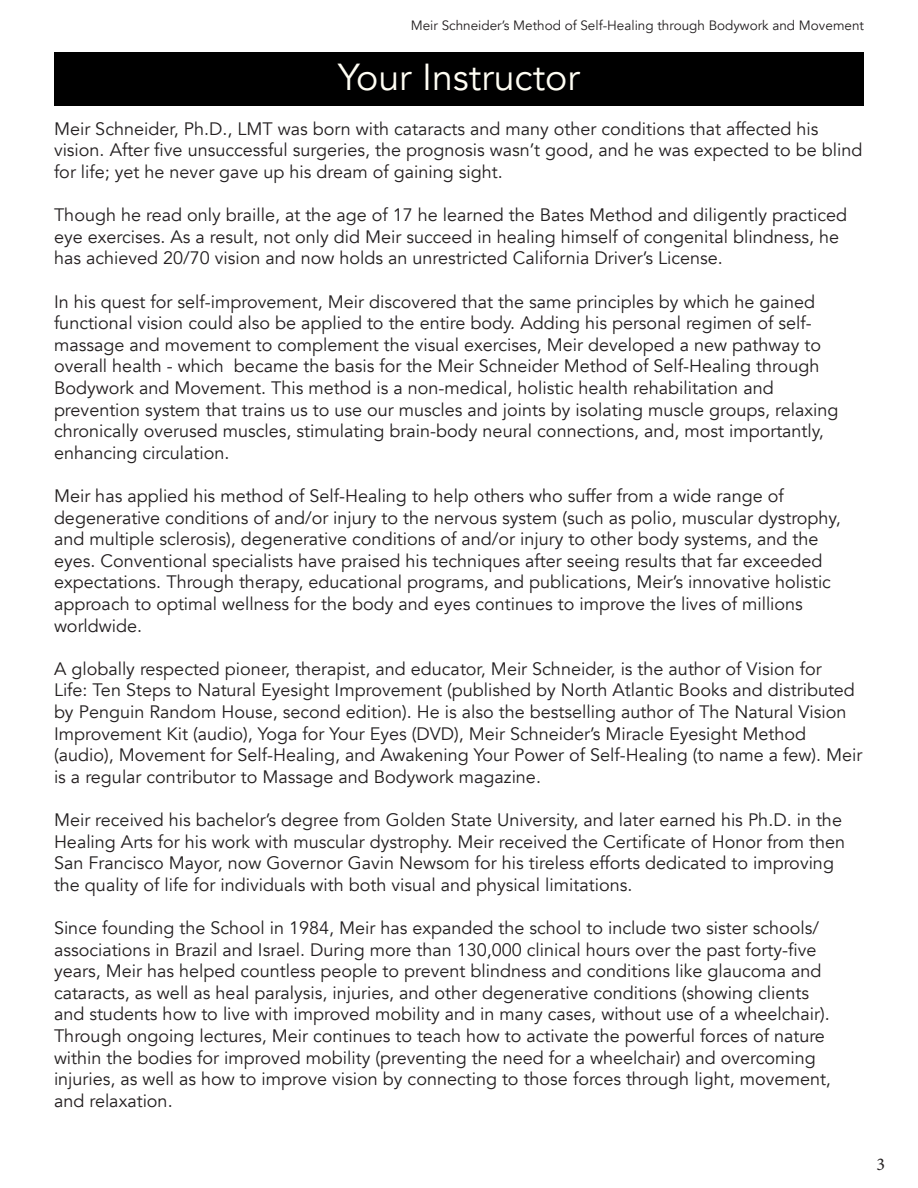
<style>
.page{position:relative;width:918px;height:1188px;background:#fff}
.page>*{position:absolute;margin:0;border:0;box-sizing:border-box;transform-origin:0 0}
.t1{font:37.5px "Avenir";color:#fffef4}
.t2{font:18px/21.6px "Avenir";color:#231f20}
.t3{font:18px "Minion Pro";color:#231f20}
.t4{font:13.5px "Avenir";color:#231f20}
</style>
<div class="page">
<div style="left:54px;top:52px;width:810px;height:54px;background:#000"></div>
<p class="t4" style="left:411px;top:18px;width:455px">Meir Schneider’s Method of Self-Healing through Bodywork and Movement</p>
<p class="t1" style="left:338px;top:54px;width:243px">Your Instructor</p>
<p class="t2" style="left:54px;top:118px;width:810px">Meir Schneider, Ph.D., LMT was born with cataracts and many other conditions that affected his vision. After five unsuccessful surgeries, the prognosis wasn’t good, and he was expected to be blind for life; yet he never gave up his dream of gaining sight.</p>
<p class="t2" style="left:54px;top:204px;width:795px">Though he read only braille, at the age of 17 he learned the Bates Method and diligently practiced eye exercises. As a result, not only did Meir succeed in healing himself of congenital blindness, he has achieved 20/70 vision and now holds an unrestricted California Driver’s License.</p>
<p class="t2" style="left:54px;top:291px;width:786px">In his quest for self-improvement, Meir discovered that the same principles by which he gained functional vision could also be applied to the entire body. Adding his personal regimen of self&shy;massage and movement to complement the visual exercises, Meir developed a new pathway to overall health - which became the basis for the Meir Schneider Method of Self-Healing through Bodywork and Movement. This method is a non-medical, holistic health rehabilitation and prevention system that trains us to use our muscles and joints by isolating muscle groups, relaxing chronically overused muscles, stimulating brain-body neural connections, and, most importantly, enhancing circulation.</p>
<p class="t2" style="left:54px;top:485px;width:788px">Meir has applied his method of Self-Healing to help others who suffer from a wide range of degenerative conditions of and/or injury to the nervous system (such as polio, muscular dystrophy, and multiple sclerosis), degenerative conditions of and/or injury to other body systems, and the eyes. Conventional specialists have praised his techniques after seeing results that far exceeded expectations. Through therapy, educational programs, and publications, Meir’s innovative holistic approach to optimal wellness for the body and eyes continues to improve the lives of millions worldwide.</p>
<p class="t2" style="left:54px;top:658px;width:810px">A globally respected pioneer, therapist, and educator, Meir Schneider, is the author of Vision for<br>Life: Ten Steps to Natural Eyesight Improvement (published by North Atlantic Books and distributed by Penguin Random House, second edition). He is also the bestselling author of The Natural Vision Improvement Kit (audio), Yoga for Your Eyes (DVD), Meir Schneider’s Miracle Eyesight Method (audio), Movement for Self-Healing, and Awakening Your Power of Self-Healing (to name a few). Meir is a regular contributor to Massage and Bodywork magazine.</p>
<p class="t2" style="left:54px;top:809px;width:793px">Meir received his bachelor’s degree from Golden State University, and later earned his Ph.D. in the Healing Arts for his work with muscular dystrophy. Meir received the Certificate of Honor from then San Francisco Mayor, now Governor Gavin Newsom for his tireless efforts dedicated to improving the quality of life for individuals with both visual and physical limitations.</p>
<p class="t2" style="left:54px;top:917px;width:778px">Since founding the School in 1984, Meir has expanded the school to include two sister schools/ associations in Brazil and Israel. During more than 130,000 clinical hours over the past forty-five years, Meir has helped countless people to prevent blindness and conditions like glaucoma and cataracts, as well as heal paralysis, injuries, and other degenerative conditions (showing clients and students how to live with improved mobility and in many cases, without use of a wheelchair).<br>Through ongoing lectures, Meir continues to teach how to activate the powerful forces of nature within the bodies for improved mobility (preventing the need for a wheelchair) and overcoming injuries, as well as how to improve vision by connecting to those forces through light, movement, and relaxation.</p>
<p class="t3" style="left:876px;top:1152px;width:10px">3</p>
</div>
